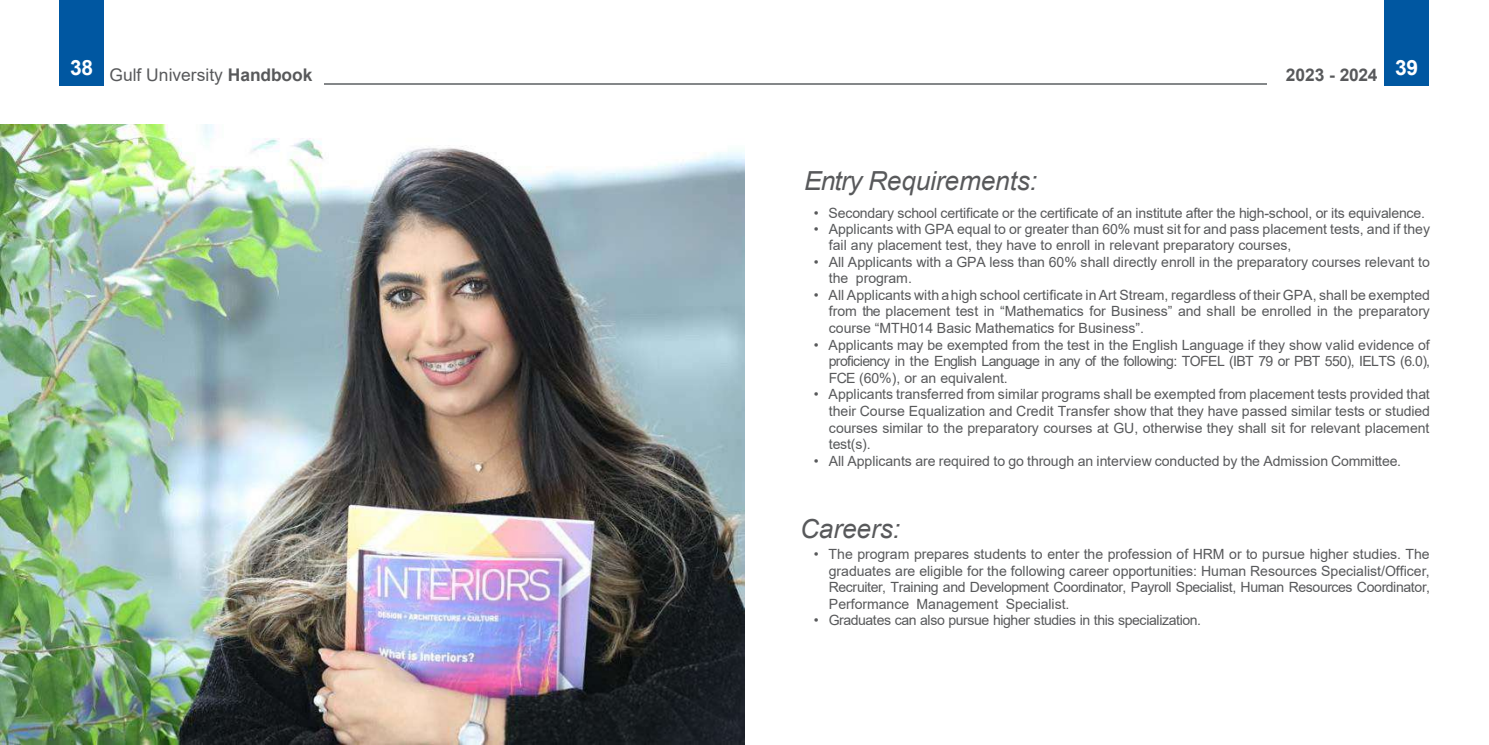
<style>
.page{position:relative;width:1489px;height:745px;background:#fff}
.page>*{position:absolute;margin:0;border:0;box-sizing:border-box;transform-origin:0 0}
.t1{font:italic 26.25px "Arial";letter-spacing:-.005em;color:#58595b}
.t2{font:700 21px "Arial";color:#fff}
.t3{font:17.5px "Arial";color:#58595b}
.t4{font:700 17.5px "Arial";letter-spacing:-.01em;color:#58595b}
.t5{font:14px/16.6px "Arial";letter-spacing:-.005em;color:#58595b;text-align:justify}
.t6{font:14px "Arial";letter-spacing:-.03em;color:#58595b}
.s1{font-weight:700}
</style>
<div class="page">
<div style="left:60px;top:0;width:44px;height:86px;background:#0057a1"></div>
<div style="left:1384px;top:0;width:45px;height:86px;background:#0057a1"></div>
<hr style="left:324px;top:83px;width:943px;height:2px;background:#848789">
<img style="left:0;top:124px;width:744px;height:620px">
<p class="t3" style="left:70px;top:63px;width:244px"><sup>38</sup> Gulf University <span class="s1">Handbook</span></p>
<h2 class="t2" style="left:1395px;top:53px;width:25px">39</h2>
<p class="t4" style="left:1285px;top:62px;width:93px">2023 - 2024</p>
<h1 class="t1" style="left:804px;top:164px;width:234px">Entry Requirements:</h1>
<p class="t5" style="left:814px;top:204px;width:612px">• Secondary school certificate or the certificate of an institute after the high-school, or its equivalence.</p>
<p class="t5" style="left:829px;top:221px;width:602px;text-indent:-15px">• Applicants with GPA equal to or greater than 60% must sit for and pass placement tests, and if they fail any placement test, they have to enroll in relevant preparatory courses,</p>
<p class="t5" style="left:829px;top:254px;width:602px;line-height:15.9px;text-indent:-15px">• All Applicants with a GPA less than 60% shall directly enroll in the preparatory courses relevant to the program.</p>
<p class="t5" style="left:829px;top:286px;width:602px;text-indent:-15px">• All Applicants with a high school certificate in Art Stream, regardless of their GPA, shall be exempted from the placement test in “Mathematics for Business” and shall be enrolled in the preparatory course “MTH014 Basic Mathematics for Business”.</p>
<p class="t5" style="left:829px;top:336px;width:603px;text-indent:-15px">• Applicants may be exempted from the test in the English Language if they show valid evidence of proficiency in the English Language in any of the following: TOFEL (IBT 79 or PBT 550), IELTS (6.0), FCE (60%), or an equivalent.</p>
<p class="t5" style="left:829px;top:386px;width:602px;text-indent:-15px">• Applicants transferred from similar programs shall be exempted from placement tests provided that their Course Equalization and Credit Transfer show that they have passed similar tests or studied courses similar to the preparatory courses at GU, otherwise they shall sit for relevant placement test(s).</p>
<p class="t5" style="left:814px;top:452px;width:588px">• All Applicants are required to go through an interview conducted by the Admission Committee.</p>
<h1 class="t1" style="left:800px;top:512px;width:101px">Careers:</h1>
<p class="t5" style="left:829px;top:545px;width:603px;text-indent:-15px">• The program prepares students to enter the profession of HRM or to pursue higher studies. The graduates are eligible for the following career opportunities: Human Resources Specialist/Officer, Recruiter, Training and Development Coordinator, Payroll Specialist, Human Resources Coordinator, Performance Management Specialist.</p>
<p class="t6" style="left:814px;top:611px;width:389px">• Graduates can also pursue higher studies in this specialization.</p>
</div>
